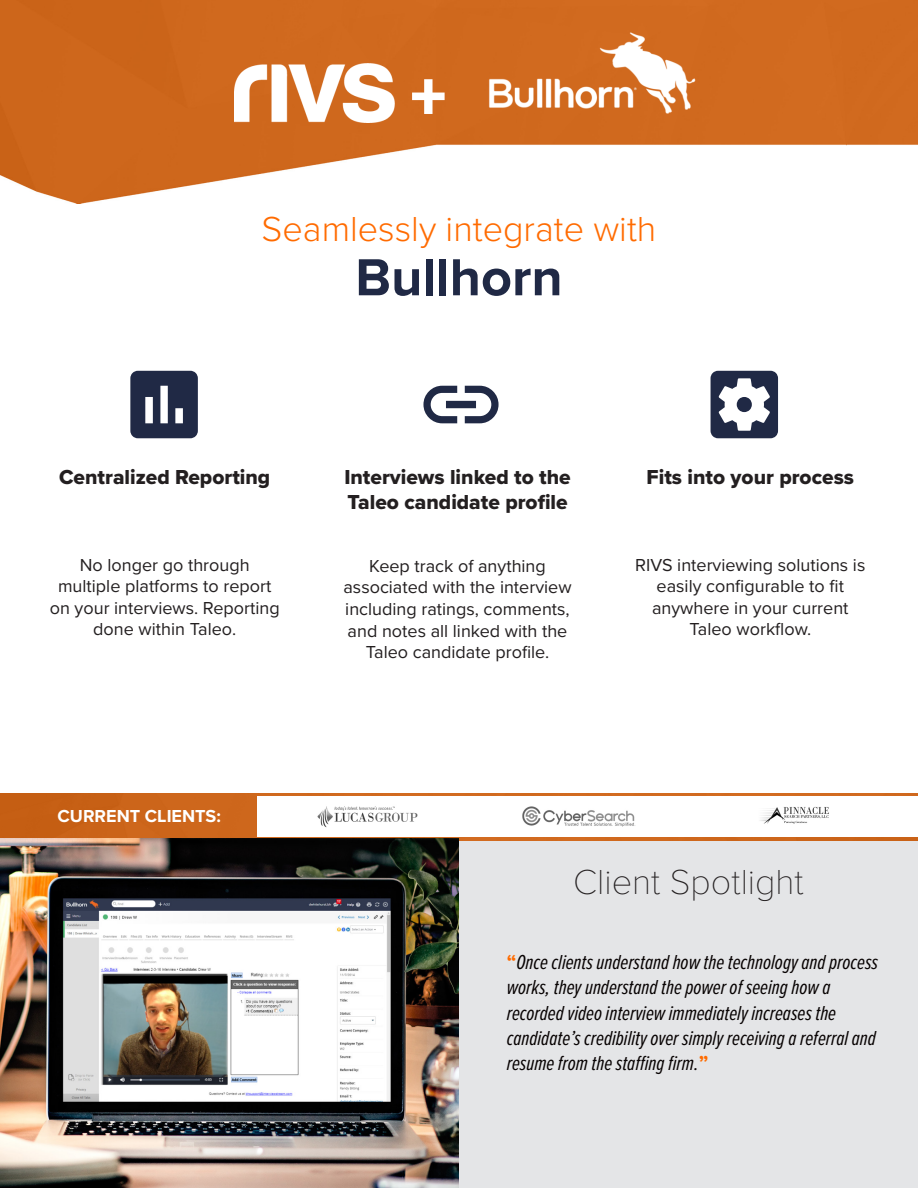
<style>
.page{position:relative;width:918px;height:1188px;background:#fff}
.page>*{position:absolute;margin:0;border:0;box-sizing:border-box;transform-origin:0 0}
.t1{font:900 72px "Proxima Nova";color:#fff}
.t2{font:700 54px "Proxima Nova";color:#202945}
.t3{font:300 36px "Proxima Nova";color:#ff6b00}
.t4{font:100 36px "Proxima Nova T";color:#231f20}
.t5{font:italic 21px/25.2px "Proxima Nova Ex Cn";color:#070202}
.t6{font:21px/25.2px "Proxima Nova Extrabld";color:#231f20}
.t7{font:18px/21.6px "Proxima Nova";color:#231f20;text-align:center}
.t8{font:700 18px "Proxima Nova";color:#fff}
.s1{font-family:"Proxima Nova";font-weight:700;font-style:normal;color:#ff6b00}
</style>
<div class="page">
<div style="left:0;top:840px;width:918px;height:348px;background:#e4e5e7"></div>
<img style="left:0;top:0;width:918px;height:203px">
<img style="left:256px;top:838px;width:662px;height:2px">
<hr style="left:256px;top:793px;width:662px;height:3px;background:#d26b20">
<div style="left:0;top:793px;width:256px;height:46px;background:#cc651a"></div>
<img style="left:461px;top:30px;width:252px;height:86px">
<img style="left:235px;top:64px;width:159px;height:59px">
<img style="left:0;top:839px;width:459px;height:349px">
<img style="left:522px;top:806px;width:113px;height:21px">
<img style="left:760px;top:806px;width:69px;height:18px">
<img style="left:317px;top:806px;width:101px;height:22px">
<p class="t1" style="left:410px;top:43px;width:38px">+</p>
<p class="t3" style="left:262px;top:202px;width:396px">Seamlessly integrate with</p>
<p class="t2" style="left:355px;top:237px;width:209px">Bullhorn</p>
<p class="t6" style="left:59px;top:464px;width:213px">Centralized Reporting</p>
<p class="t7" style="left:50px;top:553px;width:231px">No longer go through multiple platforms to report on your interviews. Reporting done within Taleo.</p>
<p class="t8" style="left:58px;top:803px;width:165px">CURRENT CLIENTS:</p>
<p class="t6" style="left:344px;top:464px;width:228px">Interviews linked to the<br>Taleo candidate profile</p>
<p class="t7" style="left:369px;top:554px;width:178px">Keep track of anything</p>
<p class="t7" style="left:343px;top:576px;width:230px">associated with the interview including ratings, comments, and notes all linked with the<br>Taleo candidate profile.</p>
<p class="t6" style="left:647px;top:464px;width:209px">Fits into your process</p>
<p class="t7" style="left:635px;top:553px;width:232px">RIVS interviewing solutions is easily configurable to fit</p>
<p class="t7" style="left:652px;top:596px;width:198px">anywhere in your current<br>Taleo workflow.</p>
<p class="t4" style="left:573px;top:855px;width:232px">Client Spotlight</p>
<p class="t5" style="left:507px;top:949px;width:373px"><span class="s1">“</span>Once clients understand how the technology and process works, they understand the power of seeing how a</p>
<p class="t5" style="left:507px;top:999px;width:331px">recorded video interview immediately increases the</p>
<p class="t5" style="left:507px;top:1024px;width:371px">candidate’s credibility over simply receiving a referral and resume from the staffing firm.<span class="s1">”</span></p>
</div>
